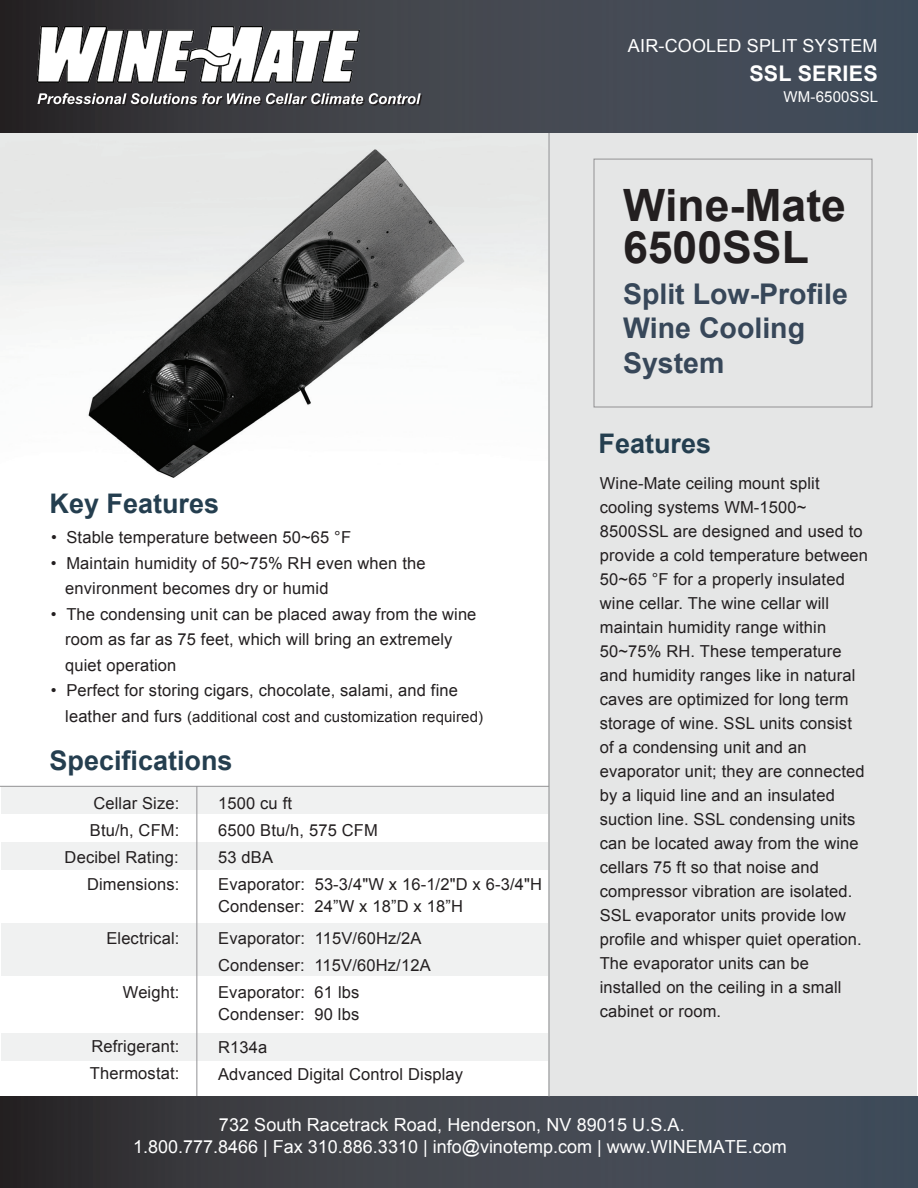
<style>
.page{position:relative;width:918px;height:1188px;background:#fff}
.page>*{position:absolute;margin:0;border:0;box-sizing:border-box;transform-origin:0 0}
.t1{font:700 44.55px/42.6px "Arial";color:#231f20}
.t2{font:700 28.5px/34.5px "Arial";color:#374759}
.t3{font:700 27px "Arial";color:#243e4f}
.t4{font:700 21.6px "Arial";letter-spacing:.01em;color:#fff}
.t5{font:18px/21.6px "Arial";letter-spacing:.005em;color:#fff}
.t6{font:16.5px/24px "Arial";letter-spacing:.01em;color:#231f20}
.t7{font:15px "Arial";letter-spacing:.01em;color:#231f20}
.t8{font:15px "Arial";letter-spacing:.01em;color:#fff}
.s1{font-size:16.5px}
</style>
<div class="page">
<img style="left:0;top:132px;width:548px;height:346px">
<div style="left:1px;top:787px;width:551px;height:27px;background:#f0f1f1"></div>
<div style="left:1px;top:923px;width:551px;height:53px;background:#f0f1f1"></div>
<div style="left:1px;top:842px;width:551px;height:28px;background:#f0f1f1"></div>
<div style="left:1px;top:1033px;width:551px;height:28px;background:#f0f1f1"></div>
<div style="left:548px;top:132px;width:368px;height:964px;background:#e5e6e6"></div>
<svg style="left:0;top:0;width:918px;height:132px;background:#3f434c"></svg>
<div style="left:0;top:1096px;width:918px;height:92px;background:linear-gradient(to right,#332f30,#495463)"></div>
<img style="left:38px;top:27px;width:321px;height:56px">
<svg style="left:37px;top:93px;width:385px;height:13px"></svg>
<div style="left:594px;top:159px;width:278px;height:248px;border:1px solid #929294"></div>
<hr style="left:196px;top:786px;width:1px;height:310px;background:#929294">
<hr style="left:0;top:786px;width:549px;height:1px;background:#929294">
<hr style="left:549px;top:133px;width:1px;height:964px;background:#929294">
<p class="t5" style="left:628px;top:35px;width:251px">AIR-COOLED SPLIT SYSTEM</p>
<h3 class="t4" style="left:749px;top:59px;width:130px">SSL SERIES</h3>
<p class="t8" style="left:784px;top:87px;width:96px">WM-6500SSL</p>
<h1 class="t1" style="left:623px;top:185px;width:225px">Wine-Mate<br>6500SSL</h1>
<h2 class="t2" style="left:623px;top:278px;width:226px">Split Low-Profile<br>Wine Cooling<br>System</h2>
<h3 class="t3" style="left:50px;top:485px;width:171px">Key Features</h3>
<p class="t6" style="left:51px;top:526px;width:302px">• Stable temperature between 50~65 °F</p>
<p class="t6" style="left:65px;top:551px;width:362px;line-height:25.5px;text-indent:-14px">• Maintain humidity of 50~75% RH even when the environment becomes dry or humid</p>
<p class="t6" style="left:65px;top:602px;width:413px;line-height:25.5px;text-indent:-14px">• The condensing unit can be placed away from the wine room as far as 75 feet, which will bring an extremely quiet operation</p>
<p class="t6" style="left:51px;top:679px;width:409px">• Perfect for storing cigars, chocolate, salami, and fine</p>
<p class="t7" style="left:65px;top:707px;width:419px"><span class="s1">leather and furs</span> (additional cost and customization required)</p>
<h3 class="t3" style="left:50px;top:743px;width:185px">Specifications</h3>
<p class="t6" style="left:218px;top:790px;width:161px;line-height:27px">1500 cu ft<br>6500 Btu/h, 575 CFM</p>
<p class="t6" style="left:218px;top:873px;width:325px;line-height:22.5px">Evaporator: 53-3/4"W x 16-1/2"D x 6-3/4"H<br>Condenser: 24”W x 18”D x 18”H</p>
<p class="t6" style="left:218px;top:925px;width:214px;line-height:27px">Evaporator: 115V/60Hz/2A<br>Condenser: 115V/60Hz/12A<br>Evaporator: 61 lbs</p>
<p class="t6" style="left:218px;top:998px;width:143px;line-height:33px">Condenser: 90 lbs<br>R134a</p>
<p class="t6" style="left:218px;top:1063px;width:246px">Advanced Digital Control Display</p>
<p class="t6" style="left:90px;top:790px;width:91px;line-height:27px">Cellar Size:<br>Btu/h, CFM:</p>
<p class="t6" style="left:87px;top:872px;width:94px">Dimensions:</p>
<p class="t6" style="left:65px;top:845px;width:116px">Decibel Rating:</p>
<p class="t6" style="left:218px;top:845px;width:56px">53 dBA</p>
<p class="t6" style="left:106px;top:926px;width:75px">Electrical:</p>
<p class="t6" style="left:123px;top:980px;width:58px">Weight:</p>
<p class="t6" style="left:90px;top:1033px;width:91px;line-height:27px">Refrigerant:<br>Thermostat:</p>
<h3 class="t3" style="left:599px;top:426px;width:114px">Features</h3>
<p class="t6" style="left:600px;top:471px;width:270px">Wine-Mate ceiling mount split cooling systems WM-1500~<br>8500SSL are designed and used to provide a cold temperature between<br>50~65 °F for a properly insulated wine cellar. The wine cellar will maintain humidity range within<br>50~75% RH. These temperature and humidity ranges like in natural caves are optimized for long term storage of wine. SSL units consist of a condensing unit and an evaporator unit; they are connected by a liquid line and an insulated suction line. SSL condensing units can be located away from the wine cellars 75 ft so that noise and compressor vibration are isolated.<br>SSL evaporator units provide low profile and whisper quiet operation.<br>The evaporator units can be installed on the ceiling in a small cabinet or room.</p>
<p class="t5" style="left:133px;top:1114px;width:655px;text-indent:86px">732 South Racetrack Road, Henderson, NV 89015 U.S.A.<br>1.800.777.8466 | Fax 310.886.3310 | info@vinotemp.com | www.WINEMATE.com</p>
</div>
